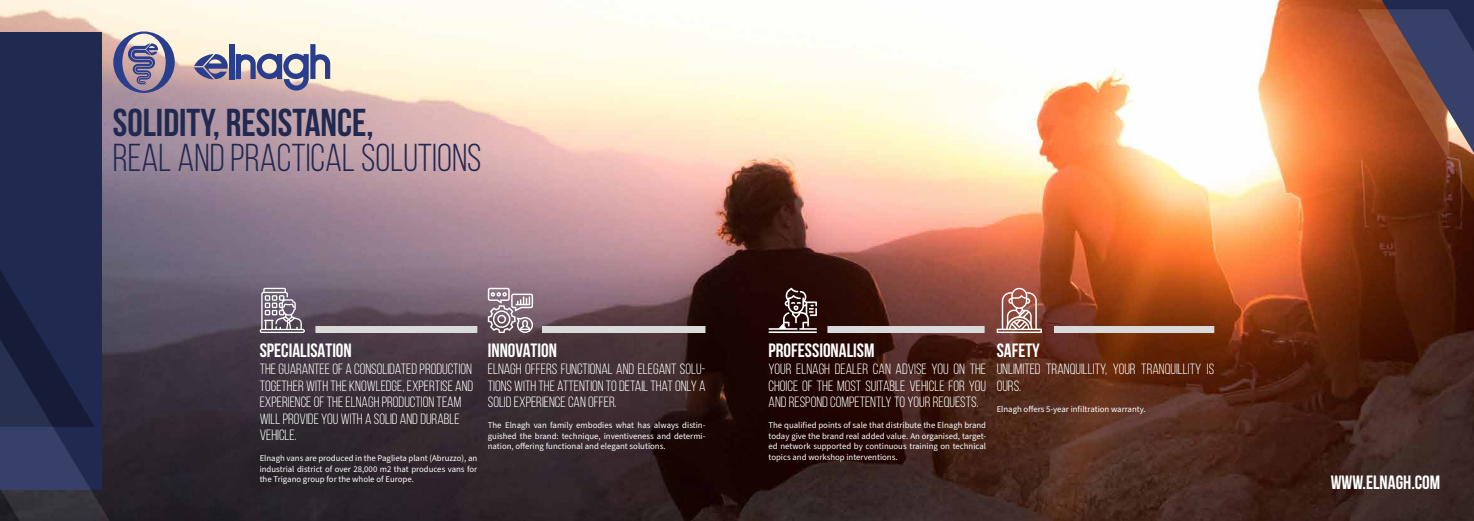
<style>
.page{position:relative;width:1474px;height:521px;background:#fff}
.page>*{position:absolute;margin:0;border:0;box-sizing:border-box;transform-origin:0 0}
.t1{font:38.85px "Bebas Neue";color:#202950}
.t2{font:700 38.85px "Bebas Neue";color:#202950}
.t3{font:700 19.25px "Bebas Neue";color:#fff}
.t4{font:14.88px/16.6px "Bebas Neue";color:#fff}
.t5{font:8.75px/10.5px "Source Sans Pro";color:#fff;text-align:justify}
</style>
<div class="page">
<img style="left:95px;top:0;width:1378px;height:521px">
<svg style="left:1381px;top:0;width:92px;height:9px"></svg>
<svg style="left:1357px;top:9px;width:116px;height:356px"></svg>
<div style="left:0;top:32px;width:101px;height:457px;background:#202950"></div>
<svg style="left:0;top:0;width:95px;height:32px"></svg>
<svg style="left:113px;top:32px;width:62px;height:61px"></svg>
<div style="left:229px;top:44px;width:5px;height:35px;background:#293f8e"></div>
<svg style="left:194px;top:54px;width:34px;height:25px"></svg>
<svg style="left:236px;top:44px;width:94px;height:47px"></svg>
<svg style="left:488px;top:288px;width:45px;height:45px"></svg>
<hr style="left:768px;top:331px;width:49px;height:2px;background:#fff">
<svg style="left:768px;top:288px;width:49px;height:42px"></svg>
<svg style="left:996px;top:287px;width:45px;height:46px"></svg>
<svg style="left:260px;top:288px;width:45px;height:45px"></svg>
<div style="left:315px;top:326px;width:162px;height:7px;background:#dadada"></div>
<div style="left:827px;top:326px;width:157px;height:7px;background:#dadada"></div>
<div style="left:542px;top:326px;width:163px;height:7px;background:#dadada"></div>
<div style="left:1053px;top:326px;width:161px;height:7px;background:#dadada"></div>
<svg style="left:0;top:201px;width:131px;height:320px"></svg>
<h1 class="t2" style="left:113px;top:101px;width:262px">SOLIDITY, RESISTANCE,</h1>
<h1 class="t1" style="left:113px;top:136px;width:370px">REAL AND PRACTICAL SOLUTIONS</h1>
<h2 class="t3" style="left:260px;top:340px;width:94px">SPECIALISATION</h2>
<h3 class="t4" style="left:260px;top:360px;width:215px">THE GUARANTEE OF A CONSOLIDATED PRODUCTION TOGETHER WITH THE KNOWLEDGE, EXPERTISE AND EXPERIENCE OF THE ELNAGH PRODUCTION TEAM WILL PROVIDE YOU WITH A SOLID AND DURABLE VEHICLE.</h3>
<p class="t5" style="left:260px;top:453px;width:219px">Elnagh vans are produced in the Paglieta plant (Abruzzo), an industrial district of over 28,000 m2 that produces vans for the Trigano group for the whole of Europe.</p>
<h2 class="t3" style="left:488px;top:340px;width:71px">INNOVATION</h2>
<h3 class="t4" style="left:488px;top:360px;width:219px;text-align:justify">ELNAGH OFFERS FUNCTIONAL AND ELEGANT SOLU-TIONS WITH THE ATTENTION TO DETAIL THAT ONLY A SOLID EXPERIENCE CAN OFFER.</h3>
<p class="t5" style="left:488px;top:420px;width:219px">The Elnagh van family embodies what has always distin&shy;guished the brand: technique, inventiveness and determi&shy;nation, offering functional and elegant solutions.</p>
<h2 class="t3" style="left:768px;top:340px;width:107px">PROFESSIONALISM</h2>
<h3 class="t4" style="left:768px;top:360px;width:219px;text-align:justify">YOUR ELNAGH DEALER CAN ADVISE YOU ON THE CHOICE OF THE MOST SUITABLE VEHICLE FOR YOU AND RESPOND COMPETENTLY TO YOUR REQUESTS.</h3>
<p class="t5" style="left:768px;top:420px;width:219px">The qualified points of sale that distribute the Elnagh brand today give the brand real added value. An organised, target&shy;ed network supported by continuous training on technical topics and workshop interventions.</p>
<h2 class="t3" style="left:996px;top:340px;width:45px">SAFETY</h2>
<h3 class="t4" style="left:996px;top:360px;width:219px">UNLIMITED TRANQUILLITY, YOUR TRANQUILLITY IS<br>OURS.</h3>
<p class="t5" style="left:996px;top:404px;width:151px">Elnagh offers 5-year infiltration warranty.</p>
<h2 class="t3" style="left:1330px;top:472px;width:111px">WWW.ELNAGH.COM</h2>
</div>
